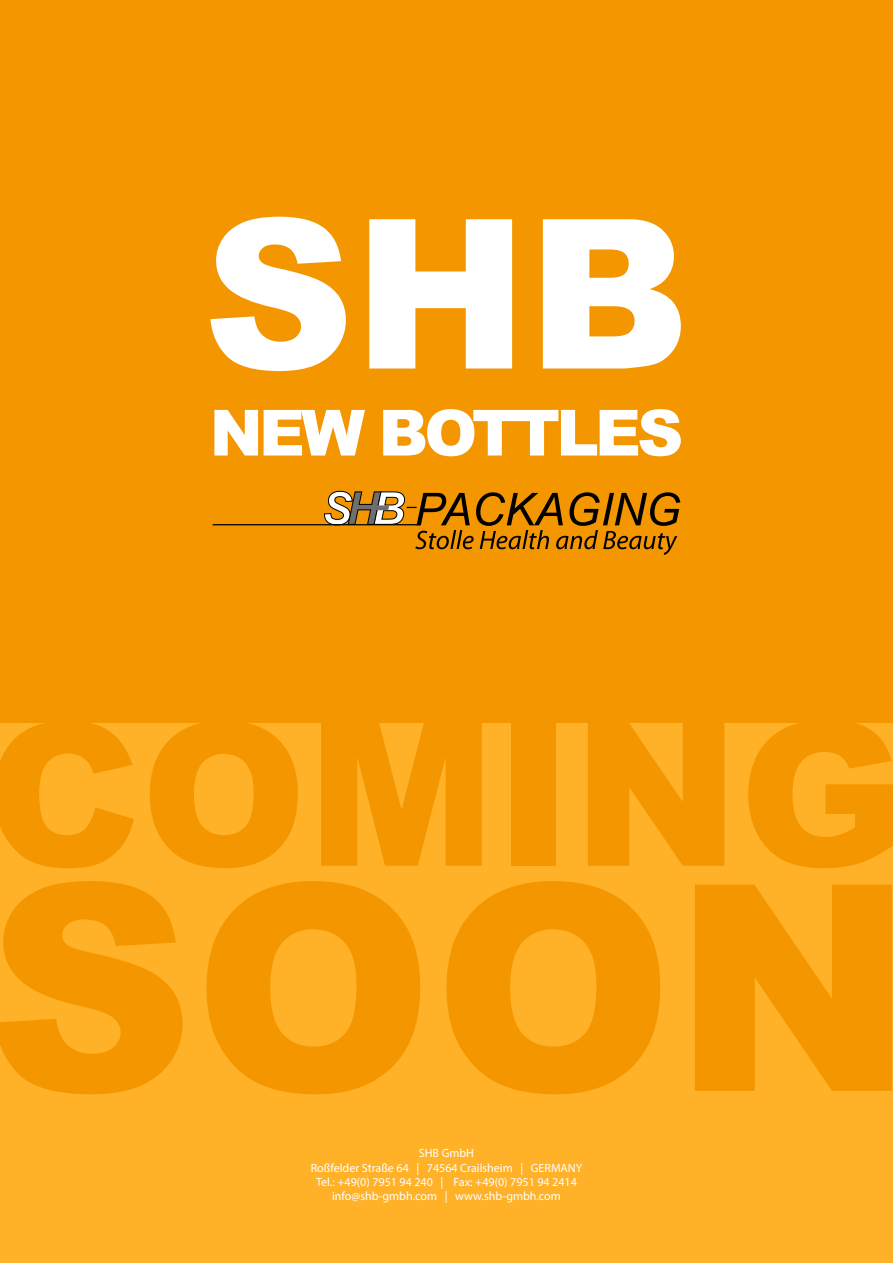
<style>
.page{position:relative;width:893px;height:1263px;background:#f49600}
.page>*{position:absolute;margin:0;border:0;box-sizing:border-box;transform-origin:0 0}
.t1{font:900 288px "Arial";color:#f49600}
.t2{font:900 208.5px "Arial";color:#fff}
.t3{font:900 199.5px "Arial";color:#f49600}
.t4{font:900 63.75px "Arial";letter-spacing:-.06em;color:#fff}
.t5{font:12px/14.4px "Myriad Pro";color:#fff;text-align:center}
</style>
<div class="page">
<div style="left:0;top:724px;width:893px;height:539px;background:#ffb128"></div>
<hr style="left:213px;top:524px;width:207px;height:1px;background:#000">
<svg style="left:324px;top:491px;width:356px;height:64px"></svg>
<h2 class="t2" style="left:203px;top:143px;width:488px">SHB</h2>
<h3 class="t4" style="left:210px;top:386px;width:475px">NEW BOTTLES</h3>
<h3 class="t3" style="left:-14px;top:650px;width:921px">COMING</h3>
<h1 class="t1" style="left:-14px;top:779px;width:929px">SOON</h1>
<p class="t5" style="left:311px;top:1146px;width:273px">SHB GmbH<br>Roßfelder Straße 64 | 74564 Crailsheim | GERMANY Tel.: +49(0) 7951 94 240 | Fax: +49(0) 7951 94 2414 info@shb-gmbh.com | www.shb-gmbh.com</p>
</div>
